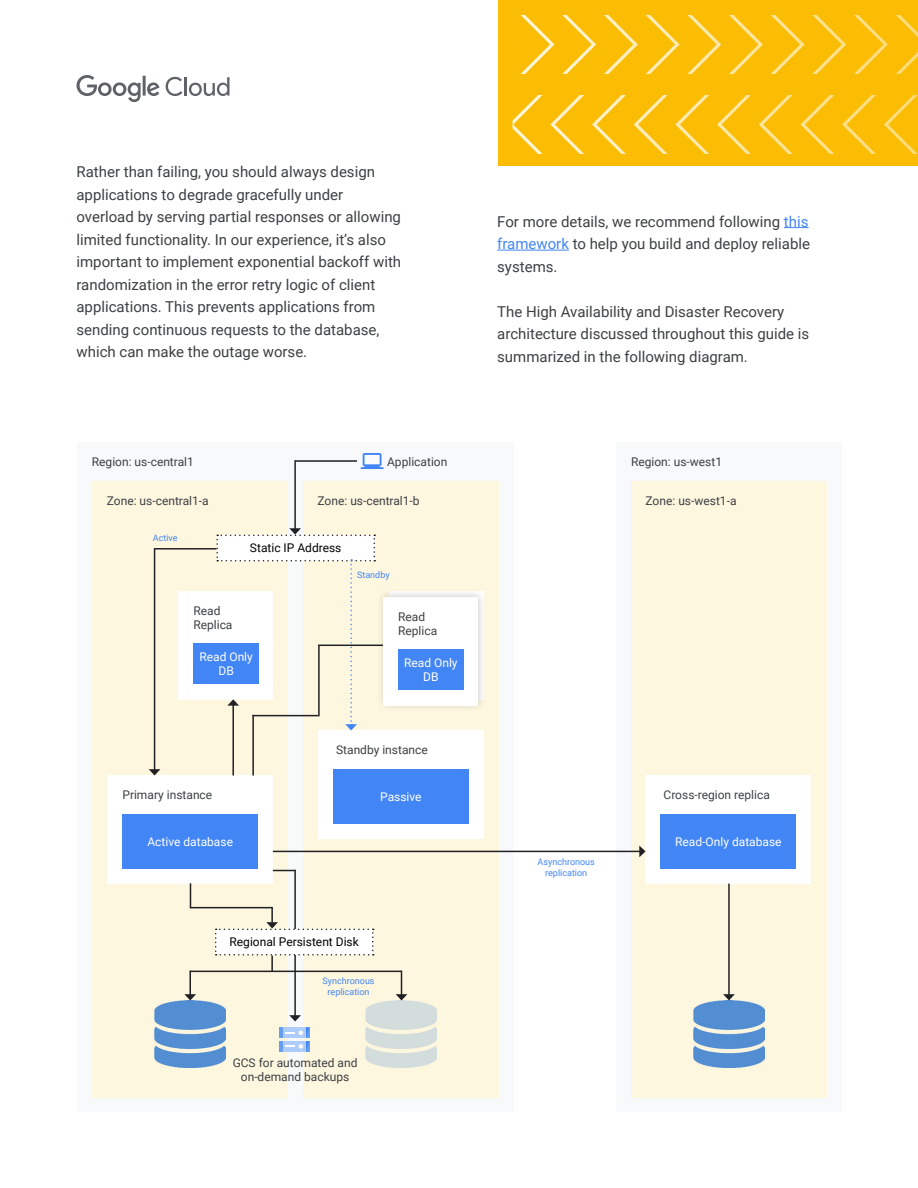
<style>
.page{position:relative;width:918px;height:1188px;background:#fff}
.page>*{position:absolute;margin:0;border:0;box-sizing:border-box;transform-origin:0 0}
.t1{font:15px/22.5px "Roboto";color:#3c4043}
.t2{font:12px/14.4px "Roboto";color:#3c4043}
.t3{font:12px/14.4px "Roboto";color:#fff;text-align:center}
.t4{font:12px "Roboto";color:#000}
.t5{font:9px/10.8px "Roboto";color:#4285f4;text-align:center}
.s1{color:#4285f4}
</style>
<div class="page">
<svg style="left:76px;top:75px;width:84px;height:27px"></svg>
<svg style="left:166px;top:77px;width:64px;height:19px"></svg>
<div style="left:616px;top:442px;width:225px;height:670px;background:#f8f9fa"></div>
<div style="left:77px;top:442px;width:436px;height:670px;background:#f8f9fa"></div>
<svg style="left:784px;top:227px;width:25px;height:1px"></svg>
<hr style="left:497px;top:250px;width:72px;height:1px;background:#4285f4">
<div style="left:92px;top:481px;width:196px;height:616px;background:#fef7e0"></div>
<div style="left:178px;top:591px;width:95px;height:108px;background:#fff"></div>
<div style="left:193px;top:644px;width:66px;height:40px;background:#4285f4"></div>
<div style="left:107px;top:776px;width:166px;height:108px;background:#fff"></div>
<div style="left:122px;top:814px;width:136px;height:55px;background:#4285f4"></div>
<img style="left:155px;top:1000px;width:70px;height:67px">
<div style="left:303px;top:481px;width:195px;height:616px;background:#fef7e0"></div>
<div style="left:318px;top:730px;width:166px;height:109px;background:#fff"></div>
<div style="left:333px;top:769px;width:136px;height:55px;background:#4285f4"></div>
<img style="left:366px;top:1000px;width:70px;height:67px">
<div style="left:631px;top:481px;width:195px;height:616px;background:#fef7e0"></div>
<div style="left:646px;top:776px;width:165px;height:108px;background:#fff"></div>
<div style="left:661px;top:814px;width:135px;height:55px;background:#4285f4"></div>
<img style="left:694px;top:1000px;width:70px;height:67px">
<hr style="left:273px;top:851px;width:367px;height:1px;background:#202124">
<svg style="left:639px;top:846px;width:7px;height:11px"></svg>
<hr style="left:190px;top:971px;width:212px;height:1px;background:#202124">
<hr style="left:294px;top:460px;width:2px;height:69px;background:#202124">
<hr style="left:295px;top:460px;width:62px;height:2px;background:#202124">
<hr style="left:154px;top:548px;width:1px;height:222px;background:#202124">
<svg style="left:149px;top:769px;width:11px;height:7px"></svg>
<hr style="left:155px;top:548px;width:61px;height:2px;background:#202124">
<hr style="left:232px;top:705px;width:2px;height:71px;background:#202124">
<hr style="left:294px;top:870px;width:2px;height:146px;background:#202124">
<svg style="left:289px;top:1015px;width:12px;height:7px"></svg>
<svg style="left:216px;top:528px;width:159px;height:202px"></svg>
<hr style="left:190px;top:907px;width:82px;height:1px;background:#202124">
<svg style="left:190px;top:883px;width:1px;height:24px"></svg>
<svg style="left:215px;top:907px;width:159px;height:64px"></svg>
<hr style="left:189px;top:971px;width:2px;height:24px;background:#202124">
<svg style="left:184px;top:994px;width:12px;height:6px"></svg>
<svg style="left:396px;top:971px;width:11px;height:29px"></svg>
<hr style="left:252px;top:715px;width:2px;height:61px;background:#202124">
<hr style="left:318px;top:645px;width:2px;height:71px;background:#202124">
<hr style="left:318px;top:645px;width:80px;height:1px;background:#202124">
<svg style="left:273px;top:870px;width:21px;height:1px"></svg>
<hr style="left:728px;top:884px;width:2px;height:111px;background:#202124">
<svg style="left:723px;top:994px;width:12px;height:6px"></svg>
<div style="left:376px;top:588px;width:111px;height:124px;background:#000;opacity:.2"></div>
<div style="left:383px;top:597px;width:95px;height:108px;background:#fff"></div>
<div style="left:398px;top:650px;width:66px;height:40px;background:#4285f4"></div>
<svg style="left:361px;top:453px;width:22px;height:16px"></svg>
<svg style="left:279px;top:1028px;width:30px;height:24px"></svg>
<div style="left:498px;top:0;width:420px;height:166px;background:#fbbc04"></div>
<svg style="left:513px;top:15px;width:405px;height:139px"></svg>
<p class="t1" style="left:76px;top:160px;width:326px">Rather than failing, you should always design applications to degrade gracefully under overload by serving partial responses or allowing limited functionality. In our experience, it’s also important to implement exponential backoff with randomization in the error retry logic of client applications. This prevents applications from sending continuous requests to the database, which can make the outage worse.</p>
<p class="t1" style="left:497px;top:209px;width:314px;text-align:justify">For more details, we recommend following <span class="s1">this framework</span> to help you build and deploy reliable systems.</p>
<p class="t1" style="left:497px;top:299px;width:313px">The High Availability and Disaster Recovery architecture discussed throughout this guide is summarized in the following diagram.</p>
<p class="t2" style="left:92px;top:454px;width:104px">Region: us-central1</p>
<p class="t2" style="left:107px;top:493px;width:103px">Zone: us-central1-a</p>
<p class="t5" style="left:153px;top:532px;width:26px">Active</p>
<p class="t2" style="left:387px;top:454px;width:62px">Application</p>
<p class="t2" style="left:318px;top:493px;width:104px">Zone: us-central1-b</p>
<p class="t4" style="left:250px;top:540px;width:93px">Static IP Address</p>
<p class="t5" style="left:357px;top:570px;width:34px">Standby</p>
<p class="t2" style="left:193px;top:603px;width:41px">Read<br>Replica</p>
<p class="t3" style="left:199px;top:649px;width:55px">Read Only<br>DB</p>
<p class="t2" style="left:122px;top:787px;width:91px">Primary instance</p>
<p class="t3" style="left:147px;top:834px;width:87px">Active database</p>
<p class="t2" style="left:404px;top:603px;width:41px">Read<br>Replica</p>
<p class="t3" style="left:410px;top:649px;width:55px">Read Only<br>DB</p>
<p class="t2" style="left:398px;top:609px;width:41px">Read<br>Replica</p>
<p class="t3" style="left:404px;top:655px;width:55px">Read Only<br>DB</p>
<p class="t3" style="left:435px;top:649px;width:18px">???</p>
<p class="t2" style="left:336px;top:742px;width:93px">Standby instance</p>
<p class="t3" style="left:380px;top:789px;width:43px">Passive</p>
<p class="t4" style="left:230px;top:934px;width:131px">Regional Persistent Disk</p>
<p class="t5" style="left:323px;top:976px;width:54px">Synchronous replication</p>
<p class="t2" style="left:233px;top:1055px;width:126px;text-align:center">GCS for automated and on-demand backups</p>
<p class="t2" style="left:631px;top:454px;width:93px">Region: us-west1</p>
<p class="t2" style="left:646px;top:493px;width:92px">Zone: us-west1-a</p>
<p class="t5" style="left:538px;top:856px;width:59px">Asynchronous replication</p>
<p class="t2" style="left:664px;top:787px;width:108px">Cross-region replica</p>
<p class="t3" style="left:675px;top:834px;width:108px">Read-Only database</p>
</div>
